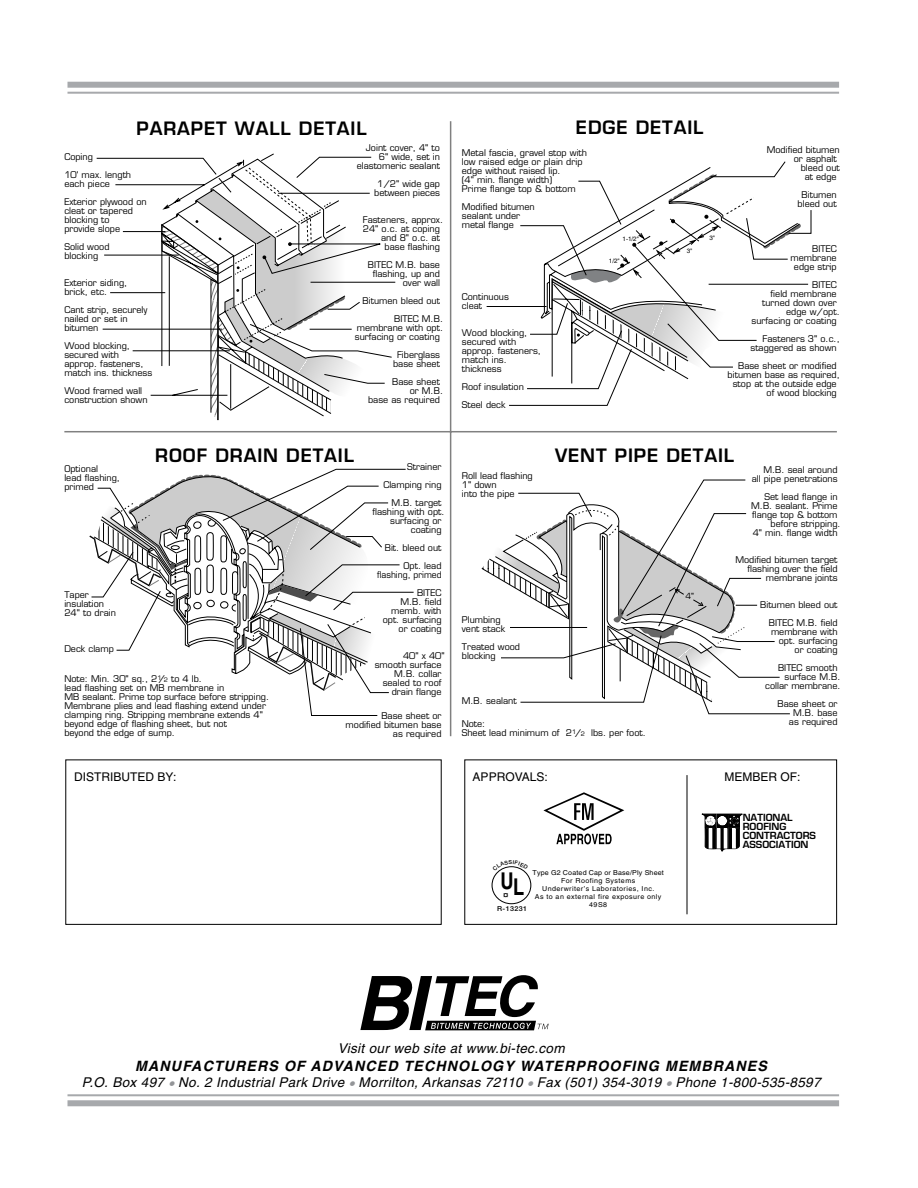
<style>
.page{position:relative;width:918px;height:1188px;background:#fff}
.page>*{position:absolute;margin:0;border:0;box-sizing:border-box;transform-origin:0 0}
.t1{font:700 23.1px "Helvetica";color:#000;scale:.79 1}
.t2{font:600 18px "Eurostile";letter-spacing:.05em;color:#000}
.t3{font:italic 700 14.25px "Helvetica";letter-spacing:.075em;color:#000}
.t4{font:italic 13.5px "Helvetica";letter-spacing:.025em;color:#000}
.t5{font:12px "Helvetica";color:#000}
.t6{font:600 9.6px/9px "Eurostile";color:#000}
.t7{font:9px/9px "Eurostile";color:#000}
.t8{font:9px/18px "Eurostile";color:#000;text-align:right;scale:.95 1}
.t9{font:8.25px "Eurostile";color:#000}
.t10{font:500 8.1px "Helvetica Neue";color:#000;scale:1.05 1}
.t11{font:6.75px/8.1px "Helvetica";letter-spacing:.06em;color:#000;text-align:center;scale:1.05 1}
.t12{font:500 6.75px "Helvetica Neue";letter-spacing:.06em;color:#000;scale:1.05 1}
.t13{font:6.3px "Helvetica";color:#000}
.s1{font-size:6px}
.s2{font-size:15px;color:#939598}
</style>
<div class="page">
<hr style="left:450px;top:121px;width:1px;height:615px;background:#808080">
<hr style="left:64px;top:431px;width:773px;height:1px;background:#808080">
<svg style="left:88px;top:153px;width:724px;height:550px"></svg>
<hr style="left:709px;top:284px;width:99px;height:1px;background:#000">
<div style="left:68px;top:82px;width:771px;height:6px;background:#a7a9ac"></div>
<hr style="left:68px;top:92px;width:771px;height:2px;background:#a7a9ac">
<hr style="left:68px;top:1094px;width:771px;height:2px;background:#a7a9ac">
<div style="left:68px;top:1100px;width:771px;height:6px;background:#a7a9ac"></div>
<div style="left:464px;top:760px;width:373px;height:165px;border:1px solid #000"></div>
<div style="left:65px;top:760px;width:377px;height:165px;border:1px solid #000"></div>
<hr style="left:687px;top:775px;width:1px;height:139px;background:#000">
<svg style="left:543px;top:792px;width:81px;height:52px"></svg>
<div style="left:492px;top:866px;width:39px;height:38px;border:1px solid #000;border-radius:50%"></div>
<svg style="left:701px;top:813px;width:42px;height:39px"></svg>
<svg style="left:360px;top:975px;width:189px;height:55px"></svg>
<svg style="left:498px;top:866px;width:27px;height:5px"></svg>
<h2 class="t2" style="left:136px;top:117px;width:232px">PARAPET WALL DETAIL</h2>
<p class="t7" style="left:357px;top:143px;width:85px;text-align:right">Joint cover, 4" to<br>6" wide, set in elastomeric sealant</p>
<p class="t7" style="left:374px;top:179px;width:67px;text-align:center">1/2" wide gap between pieces</p>
<p class="t7" style="left:363px;top:215px;width:82px">Fasteners, approx.</p>
<p class="t7" style="left:363px;top:224px;width:79px">24" o.c. at coping</p>
<p class="t7" style="left:381px;top:233px;width:60px">and 8" o.c. at</p>
<p class="t7" style="left:385px;top:242px;width:57px">base flashing</p>
<p class="t7" style="left:368px;top:260px;width:74px;text-align:right">BITEC M.B. base flashing, up and over wall</p>
<p class="t7" style="left:394px;top:292px;width:50px;line-height:18px;text-indent:-32px">Bitumen bleed out<br>BITEC M.B.</p>
<p class="t7" style="left:355px;top:323px;width:90px">membrane with opt. surfacing or coating</p>
<p class="t7" style="left:393px;top:350px;width:48px;text-align:center">Fiberglass base sheet</p>
<p class="t7" style="left:392px;top:377px;width:49px">Base sheet</p>
<p class="t7" style="left:410px;top:386px;width:35px">or M.B.</p>
<p class="t7" style="left:368px;top:395px;width:73px">base as required</p>
<p class="t7" style="left:64px;top:148px;width:68px;line-height:18px">Coping<br>10' max. length</p>
<p class="t7" style="left:64px;top:175px;width:84px;line-height:18px">each piece<br>Exterior plywood on</p>
<p class="t7" style="left:64px;top:206px;width:70px">cleat or tapered blocking to provide slope</p>
<p class="t7" style="left:64px;top:242px;width:47px">Solid wood blocking</p>
<p class="t7" style="left:64px;top:278px;width:64px">Exterior siding, brick, etc.</p>
<p class="t7" style="left:64px;top:305px;width:85px">Cant strip, securely nailed or set in bitumen</p>
<p class="t7" style="left:64px;top:341px;width:89px">Wood blocking, secured with approp. fasteners, match ins. thickness</p>
<p class="t7" style="left:64px;top:386px;width:85px">Wood framed wall construction shown</p>
<h2 class="t2" style="left:155px;top:444px;width:200px">ROOF DRAIN DETAIL</h2>
<p class="t7" style="left:383px;top:458px;width:60px;line-height:18px;text-align:right">Strainer<br>Clamping ring<br>M.B. target</p>
<p class="t7" style="left:372px;top:507px;width:74px">flashing with opt.</p>
<p class="t7" style="left:390px;top:516px;width:53px">surfacing or</p>
<p class="t7" style="left:411px;top:525px;width:32px">coating</p>
<p class="t7" style="left:385px;top:539px;width:58px;line-height:18px;text-align:right">Bit. bleed out<br>Opt. lead</p>
<p class="t8" style="left:377px;top:566px;width:69px">flashing, primed<br>BITEC</p>
<p class="t7" style="left:383px;top:597px;width:60px;text-align:right">M.B. field memb. with opt. surfacing or coating</p>
<p class="t7" style="left:403px;top:651px;width:43px">40" x 40"</p>
<p class="t7" style="left:375px;top:660px;width:68px">smooth surface</p>
<p class="t7" style="left:394px;top:669px;width:49px">M.B. collar</p>
<p class="t7" style="left:383px;top:678px;width:60px">sealed to roof</p>
<p class="t7" style="left:392px;top:687px;width:51px">drain flange</p>
<p class="t7" style="left:346px;top:711px;width:97px;text-align:right">Base sheet or modified bitumen base as required</p>
<p class="t7" style="left:64px;top:465px;width:57px">Optional<br>lead flashing, primed</p>
<p class="t7" style="left:64px;top:591px;width:53px">Taper insulation<br>24" to drain</p>
<p class="t7" style="left:64px;top:645px;width:51px">Deck clamp</p>
<p class="t7" style="left:64px;top:675px;width:206px">Note: Min. 30" sq., 2<sup>1</sup>/<span class="s1">2</span> to 4 lb.<br>lead flashing set on MB membrane in<br>MB sealant. Prime top surface before stripping.<br>Membrane plies and lead flashing extend under clamping ring. Stripping membrane extends 4" beyond edge of flashing sheet, but not<br>beyond the edge of sump.</p>
<h2 class="t2" style="left:576px;top:116px;width:129px">EDGE DETAIL</h2>
<p class="t7" style="left:462px;top:148px;width:127px">Metal fascia, gravel stop with low raised edge or plain drip edge without raised lip.<br>(4" min. flange width)<br>Prime flange top &amp; bottom</p>
<p class="t7" style="left:462px;top:202px;width:75px">Modified bitumen sealant under metal flange</p>
<p class="t7" style="left:462px;top:292px;width:49px">Continuous cleat</p>
<p class="t7" style="left:462px;top:328px;width:81px">Wood blocking, secured with approp. fasteners, match ins. thickness</p>
<p class="t7" style="left:462px;top:378px;width:64px;line-height:18px">Roof insulation<br>Steel deck</p>
<p class="t13" style="left:623px;top:236px;width:18px">1-1/2"</p>
<p class="t13" style="left:609px;top:257px;width:12px">1/2"</p>
<p class="t13" style="left:687px;top:247px;width:7px">3"</p>
<p class="t13" style="left:709px;top:234px;width:7px">3"</p>
<p class="t7" style="left:767px;top:146px;width:75px">Modified bitumen</p>
<p class="t7" style="left:794px;top:155px;width:44px">or asphalt</p>
<p class="t7" style="left:801px;top:164px;width:41px">bleed out</p>
<p class="t7" style="left:805px;top:173px;width:34px">at edge</p>
<p class="t7" style="left:798px;top:191px;width:41px;text-align:center">Bitumen bleed out</p>
<p class="t7" style="left:791px;top:245px;width:48px;text-align:right">BITEC membrane edge strip</p>
<p class="t7" style="left:812px;top:281px;width:26px">BITEC</p>
<p class="t7" style="left:771px;top:290px;width:68px">field membrane</p>
<p class="t7" style="left:762px;top:299px;width:76px">turned down over</p>
<p class="t7" style="left:786px;top:308px;width:55px">edge w/opt.</p>
<p class="t7" style="left:752px;top:317px;width:87px">surfacing or coating</p>
<p class="t7" style="left:751px;top:335px;width:91px;text-indent:12px">Fasteners 3" o.c., staggered as shown</p>
<p class="t7" style="left:738px;top:362px;width:100px">Base sheet or modified</p>
<p class="t7" style="left:728px;top:371px;width:114px">bitumen base as required,</p>
<p class="t7" style="left:733px;top:380px;width:105px">stop at the outside edge</p>
<p class="t7" style="left:767px;top:389px;width:72px">of wood blocking</p>
<p class="t7" style="left:462px;top:472px;width:72px">Roll lead flashing<br>1" down<br>into the pipe</p>
<p class="t7" style="left:462px;top:616px;width:45px">Plumbing vent stack</p>
<p class="t7" style="left:462px;top:643px;width:60px">Treated wood blocking</p>
<p class="t7" style="left:462px;top:697px;width:56px">M.B. sealant</p>
<h2 class="t2" style="left:555px;top:445px;width:180px">VENT PIPE DETAIL</h2>
<p class="t9" style="left:685px;top:591px;width:10px">4"</p>
<p class="t7" style="left:752px;top:465px;width:87px;text-align:right">M.B. seal around<br>all pipe penetrations</p>
<p class="t7" style="left:765px;top:492px;width:75px">Set lead flange in</p>
<p class="t7" style="left:751px;top:501px;width:88px">M.B. sealant. Prime</p>
<p class="t7" style="left:752px;top:510px;width:87px">flange top &amp; bottom</p>
<p class="t7" style="left:771px;top:519px;width:72px">before stripping.</p>
<p class="t7" style="left:753px;top:528px;width:86px">4" min. flange width</p>
<p class="t7" style="left:735px;top:555px;width:104px;text-align:right">Modified bitumen target flashing over the field membrane joints</p>
<p class="t7" style="left:760px;top:595px;width:79px;line-height:18px;text-align:right">Bitumen bleed out<br>BITEC M.B. field</p>
<p class="t7" style="left:771px;top:627px;width:68px;text-align:right">membrane with opt. surfacing or coating</p>
<p class="t7" style="left:778px;top:663px;width:61px">BITEC smooth</p>
<p class="t7" style="left:785px;top:672px;width:58px">surface M.B.</p>
<p class="t7" style="left:765px;top:681px;width:77px">collar membrane.</p>
<p class="t7" style="left:777px;top:699px;width:62px;text-align:right">Base sheet or<br>M.B. base</p>
<p class="t7" style="left:462px;top:719px;width:25px">Note:</p>
<p class="t7" style="left:789px;top:717px;width:50px">as required</p>
<p class="t7" style="left:462px;top:728px;width:186px">Sheet lead minimum of 2<sup>1</sup>/<span class="s1">2</span> lbs. per foot.</p>
<h3 class="t5" style="left:74px;top:770px;width:104px">DISTRIBUTED BY:</h3>
<h3 class="t5" style="left:473px;top:770px;width:77px">APPROVALS:</h3>
<h3 class="t5" style="left:725px;top:770px;width:78px">MEMBER OF:</h3>
<p class="t11" style="left:533px;top:868px;width:127px">Type G2 Coated Cap or Base/Ply Sheet<br>For Roofing Systems<br>Underwriter’s Laboratories, Inc.<br>As to an external fire exposure only<br>49S8</p>
<h1 class="t1" style="left:500px;top:870px;width:32px">UL</h1>
<p class="t10" style="left:503px;top:890px;width:6px">¤</p>
<p class="t12" style="left:497px;top:904px;width:30px">R-13231</p>
<p class="t6" style="left:743px;top:813px;width:75px">NATIONAL<br>ROOFING<br>CONTRACTORS<br>ASSOCIATION</p>
<h3 class="t4" style="left:338px;top:1040px;width:228px">Visit our web site at www.bi-tec.com</h3>
<h3 class="t3" style="left:135px;top:1057px;width:633px">MANUFACTURERS OF ADVANCED TECHNOLOGY WATERPROOFING MEMBRANES</h3>
<h3 class="t4" style="left:82px;top:1075px;width:740px">P.O. Box 497 <span class="s2">•</span> No. 2 Industrial Park Drive <span class="s2">•</span> Morrilton, Arkansas 72110 <span class="s2">•</span> Fax (501) 354-3019 <span class="s2">•</span> Phone 1-800-535-8597</h3>
</div>
